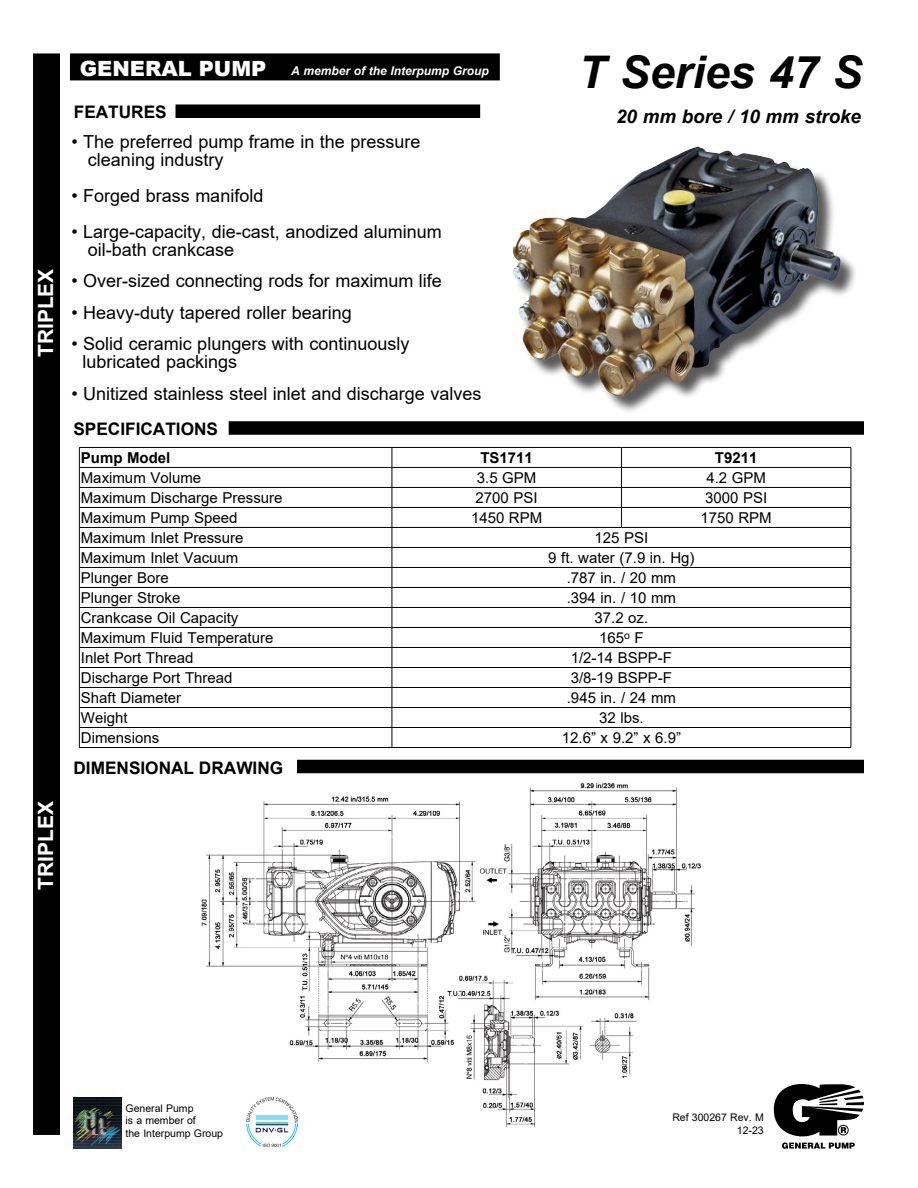
<style>
.page{position:relative;width:918px;height:1188px;background:#fff}
.page>*{position:absolute;margin:0;border:0;box-sizing:border-box;transform-origin:0 0}
.t1{font:italic 700 45px "Arial";color:#000}
.t2{font:700 21px "Arial";color:#fff}
.t3{font:italic 700 18.75px "Arial";color:#000}
.t4{font:18px/18px "Arial";color:#000}
.t5{font:700 17.25px "Arial";color:#000}
.t6{font:15px "Arial";color:#000}
.t7{font:700 15px "Arial";color:#000}
.t8{font:italic 700 12px "Arial";color:#fff}
.t9{font:10.5px/12.6px "Arial";color:#000;text-align:right}
.s1{font-weight:900;font-style:normal;font-size:21px}
</style>
<div class="page">
<img style="left:201px;top:783px;width:500px;height:347px">
<div style="left:176px;top:104px;width:304px;height:14px;background:#000"></div>
<svg style="left:80px;top:448px;width:771px;height:299px"></svg>
<hr style="left:79px;top:447px;width:313px;height:1px;background:#000">
<hr style="left:392px;top:447px;width:229px;height:1px;background:#000">
<hr style="left:621px;top:447px;width:230px;height:1px;background:#000">
<hr style="left:79px;top:467px;width:313px;height:1px;background:#000">
<hr style="left:392px;top:467px;width:229px;height:1px;background:#000">
<hr style="left:621px;top:467px;width:230px;height:1px;background:#000">
<hr style="left:79px;top:487px;width:313px;height:1px;background:#000">
<hr style="left:392px;top:487px;width:229px;height:1px;background:#000">
<hr style="left:621px;top:487px;width:230px;height:1px;background:#000">
<hr style="left:79px;top:507px;width:313px;height:1px;background:#000">
<hr style="left:392px;top:507px;width:229px;height:1px;background:#000">
<hr style="left:621px;top:507px;width:230px;height:1px;background:#000">
<svg style="left:621px;top:448px;width:1px;height:79px"></svg>
<hr style="left:79px;top:527px;width:313px;height:1px;background:#000">
<hr style="left:392px;top:527px;width:229px;height:1px;background:#000">
<hr style="left:621px;top:527px;width:230px;height:1px;background:#000">
<hr style="left:79px;top:547px;width:313px;height:1px;background:#000">
<hr style="left:392px;top:547px;width:229px;height:1px;background:#000">
<hr style="left:621px;top:547px;width:230px;height:1px;background:#000">
<hr style="left:79px;top:567px;width:313px;height:1px;background:#000">
<hr style="left:392px;top:567px;width:229px;height:1px;background:#000">
<hr style="left:621px;top:567px;width:230px;height:1px;background:#000">
<hr style="left:79px;top:587px;width:313px;height:1px;background:#000">
<hr style="left:392px;top:587px;width:229px;height:1px;background:#000">
<hr style="left:621px;top:587px;width:230px;height:1px;background:#000">
<hr style="left:79px;top:607px;width:313px;height:1px;background:#000">
<hr style="left:392px;top:607px;width:229px;height:1px;background:#000">
<hr style="left:621px;top:607px;width:230px;height:1px;background:#000">
<hr style="left:79px;top:627px;width:313px;height:1px;background:#000">
<hr style="left:392px;top:627px;width:229px;height:1px;background:#000">
<hr style="left:621px;top:627px;width:230px;height:1px;background:#000">
<hr style="left:79px;top:647px;width:313px;height:1px;background:#000">
<hr style="left:392px;top:647px;width:229px;height:1px;background:#000">
<hr style="left:621px;top:647px;width:230px;height:1px;background:#000">
<hr style="left:79px;top:667px;width:313px;height:1px;background:#000">
<hr style="left:392px;top:667px;width:229px;height:1px;background:#000">
<hr style="left:621px;top:667px;width:230px;height:1px;background:#000">
<hr style="left:79px;top:687px;width:313px;height:1px;background:#000">
<hr style="left:392px;top:687px;width:229px;height:1px;background:#000">
<hr style="left:621px;top:687px;width:230px;height:1px;background:#000">
<hr style="left:79px;top:707px;width:313px;height:1px;background:#000">
<hr style="left:392px;top:707px;width:229px;height:1px;background:#000">
<hr style="left:621px;top:707px;width:230px;height:1px;background:#000">
<hr style="left:79px;top:727px;width:313px;height:1px;background:#000">
<svg style="left:79px;top:448px;width:1px;height:299px"></svg>
<hr style="left:392px;top:727px;width:229px;height:1px;background:#000">
<svg style="left:392px;top:448px;width:1px;height:299px"></svg>
<hr style="left:621px;top:727px;width:230px;height:1px;background:#000">
<svg style="left:851px;top:448px;width:1px;height:299px"></svg>
<hr style="left:79px;top:747px;width:313px;height:1px;background:#000">
<hr style="left:392px;top:747px;width:229px;height:1px;background:#000">
<hr style="left:621px;top:747px;width:230px;height:1px;background:#000">
<div style="left:229px;top:421px;width:635px;height:14px;background:#000"></div>
<div style="left:297px;top:760px;width:567px;height:13px;background:#000"></div>
<svg style="left:774px;top:1084px;width:90px;height:65px"></svg>
<div style="left:671px;top:1112px;width:94px;height:30px;background:#fff"></div>
<div style="left:70px;top:53px;width:430px;height:27px;background:#000"></div>
<div style="left:33px;top:53px;width:27px;height:1082px;background:#000"></div>
<img style="left:73px;top:1097px;width:48px;height:52px">
<img style="left:247px;top:1097px;width:51px;height:49px">
<div style="left:515px;top:149px;width:343px;height:265px;background:#000;opacity:.65"></div>
<img style="left:513px;top:147px;width:185px;height:231px">
<h2 class="t2" style="left:31px;top:357px;width:90px;rotate:-90deg">TRIPLEX</h2>
<h2 class="t2" style="left:31px;top:890px;width:90px;rotate:-90deg">TRIPLEX</h2>
<p class="t8" style="left:80px;top:62px;width:411px"><span class="s1">GENERAL PUMP</span> A member of the Interpump Group</p>
<p class="t5" style="left:74px;top:100px;width:94px">FEATURES</p>
<p class="t4" style="left:88px;top:132px;width:334px;text-indent:-17px">• The preferred pump frame in the pressure cleaning industry</p>
<p class="t4" style="left:71px;top:186px;width:193px">• Forged brass manifold</p>
<p class="t4" style="left:88px;top:222px;width:356px;text-indent:-16px">• Large-capacity, die-cast, anodized aluminum oil-bath crankcase</p>
<p class="t4" style="left:71px;top:272px;width:372px">• Over-sized connecting rods for maximum life</p>
<p class="t4" style="left:71px;top:303px;width:282px">• Heavy-duty tapered roller bearing</p>
<p class="t4" style="left:82px;top:335px;width:328px;text-indent:-11px">• Solid ceramic plungers with continuously lubricated packings</p>
<p class="t4" style="left:71px;top:384px;width:411px">• Unitized stainless steel inlet and discharge valves</p>
<p class="t5" style="left:73px;top:417px;width:146px">SPECIFICATIONS</p>
<h1 class="t1" style="left:579px;top:42px;width:285px">T Series 47 S</h1>
<p class="t3" style="left:616px;top:104px;width:246px">20 mm bore / 10 mm stroke</p>
<p class="t7" style="left:81px;top:447px;width:91px">Pump Model</p>
<p class="t7" style="left:480px;top:447px;width:54px">TS1711</p>
<p class="t7" style="left:715px;top:447px;width:44px">T9211</p>
<p class="t6" style="left:81px;top:467px;width:122px">Maximum Volume</p>
<p class="t6" style="left:477px;top:467px;width:61px">3.5 GPM</p>
<p class="t6" style="left:706px;top:467px;width:61px">4.2 GPM</p>
<p class="t6" style="left:81px;top:487px;width:203px">Maximum Discharge Pressure</p>
<p class="t6" style="left:476px;top:487px;width:64px">2700 PSI</p>
<p class="t6" style="left:705px;top:487px;width:64px">3000 PSI</p>
<p class="t6" style="left:81px;top:507px;width:158px">Maximum Pump Speed</p>
<p class="t6" style="left:471px;top:507px;width:73px">1450 RPM</p>
<p class="t6" style="left:701px;top:507px;width:73px">1750 RPM</p>
<p class="t6" style="left:81px;top:527px;width:164px">Maximum Inlet Pressure</p>
<p class="t6" style="left:595px;top:527px;width:55px">125 PSI</p>
<p class="t6" style="left:81px;top:547px;width:159px">Maximum Inlet Vacuum</p>
<p class="t6" style="left:548px;top:547px;width:148px">9 ft. water (7.9 in. Hg)</p>
<p class="t6" style="left:81px;top:567px;width:89px">Plunger Bore</p>
<p class="t6" style="left:567px;top:567px;width:111px">.787 in. / 20 mm</p>
<p class="t6" style="left:81px;top:587px;width:101px">Plunger Stroke</p>
<p class="t6" style="left:567px;top:587px;width:111px">.394 in. / 10 mm</p>
<p class="t6" style="left:81px;top:607px;width:159px">Crankcase Oil Capacity</p>
<p class="t6" style="left:595px;top:607px;width:55px">37.2 oz.</p>
<p class="t6" style="left:81px;top:627px;width:194px">Maximum Fluid Temperature</p>
<p class="t6" style="left:599px;top:627px;width:46px">165<sup>o</sup> F</p>
<p class="t6" style="left:81px;top:647px;width:114px">Inlet Port Thread</p>
<p class="t6" style="left:571px;top:647px;width:103px">1/2-14 BSPP-F</p>
<p class="t6" style="left:81px;top:667px;width:153px">Discharge Port Thread</p>
<p class="t6" style="left:571px;top:667px;width:103px">3/8-19 BSPP-F</p>
<p class="t6" style="left:81px;top:687px;width:102px">Shaft Diameter</p>
<p class="t6" style="left:567px;top:687px;width:111px">.945 in. / 24 mm</p>
<p class="t6" style="left:81px;top:707px;width:48px">Weight</p>
<p class="t6" style="left:599px;top:707px;width:46px">32 lbs.</p>
<p class="t6" style="left:81px;top:727px;width:80px">Dimensions</p>
<p class="t6" style="left:562px;top:727px;width:121px">12.6” x 9.2” x 6.9”</p>
<p class="t5" style="left:73px;top:756px;width:211px">DIMENSIONAL DRAWING</p>
<p class="t9" style="left:126px;top:1102px;width:99px;text-align:left">General Pump<br>is a member of<br>the Interpump Group</p>
<p class="t9" style="left:672px;top:1111px;width:93px">Ref 300267 Rev. M<br>12-23</p>
</div>
